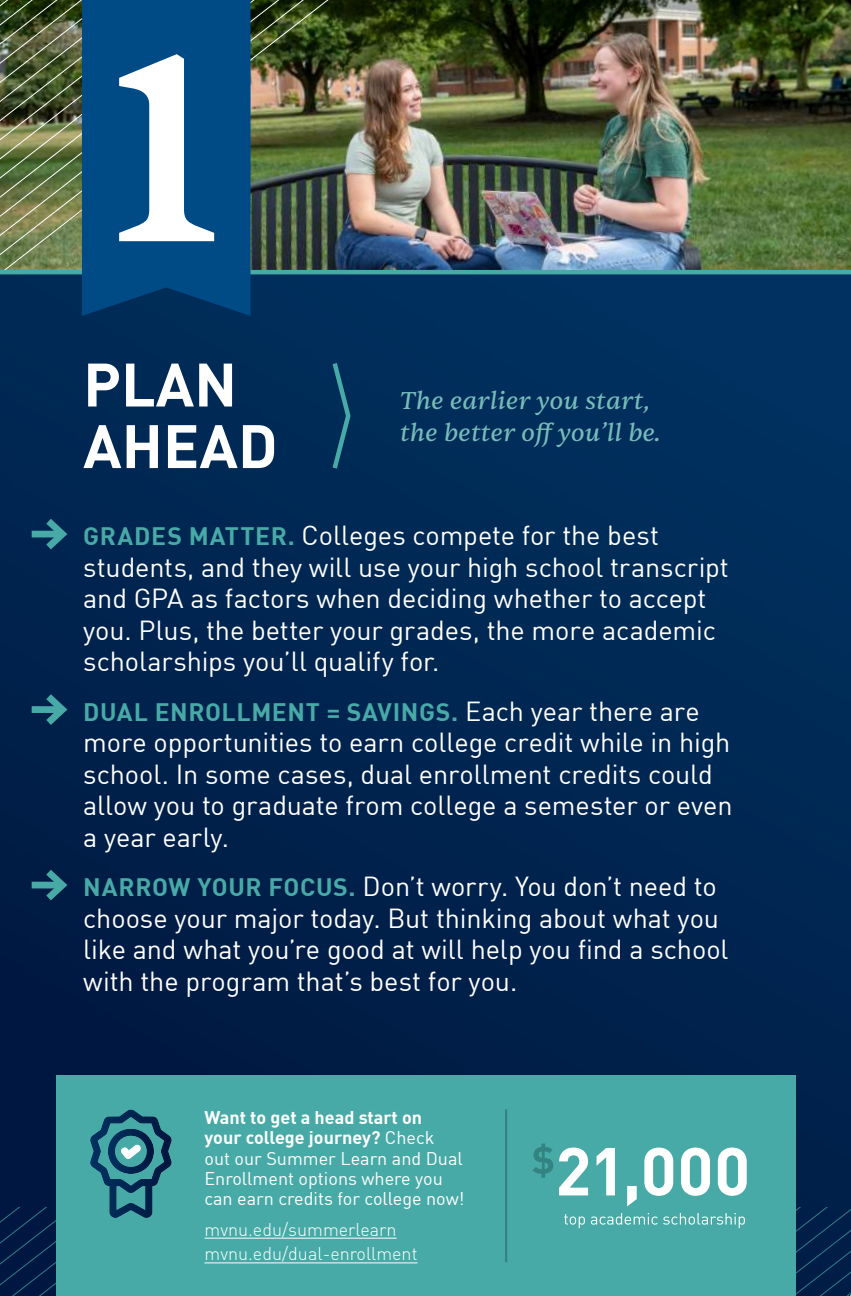
<style>
.page{position:relative;width:851px;height:1296px;background:#fff}
.page>*{position:absolute;margin:0;border:0;box-sizing:border-box;transform-origin:0 0}
.t1{font:700 269.1px "Sentient Variable";color:#fff}
.t2{font:700 60.3px/61.6px "DIN";color:#fff}
.t3{font:27px/31.5px "DIN";letter-spacing:-.005em;color:#fff}
.t4{font:italic 24.75px/31.5px "Sentient Variable";color:#77bbb9}
.t5{font:700 24.75px "DIN";letter-spacing:.025em;color:#48aaa7}
.t6{font:18px/20.2px "DIN";color:#fff}
.t7{font:300 18px/24.8px "DIN";color:#fff}
.s1{font-weight:700;font-size:24.75px;color:#48aaa7}
.s2{font-weight:400;font-size:27px;color:#fff}
.s3{font-weight:700}
</style>
<div class="page">
<img style="left:0;top:274px;width:850px;height:870px">
<img style="left:342px;top:0;width:508px;height:270px">
<img style="left:0;top:0;width:15px;height:277px">
<img style="left:15px;top:0;width:24px;height:277px">
<img style="left:39px;top:0;width:23px;height:277px">
<img style="left:62px;top:0;width:20px;height:277px">
<img style="left:250px;top:0;width:92px;height:277px">
<div style="left:56px;top:1076px;width:739px;height:220px;background:#48aaa7"></div>
<hr style="left:505px;top:1109px;width:2px;height:153px;background:#338481">
<div style="left:32px;top:531px;width:30px;height:6px;background:#48aaa7"></div>
<svg style="left:39px;top:512px;width:33px;height:45px"></svg>
<div style="left:32px;top:706px;width:30px;height:7px;background:#48aaa7"></div>
<svg style="left:39px;top:687px;width:33px;height:45px"></svg>
<div style="left:32px;top:882px;width:30px;height:6px;background:#48aaa7"></div>
<svg style="left:39px;top:863px;width:33px;height:45px"></svg>
<hr style="left:0;top:270px;width:850px;height:4px;background:#48aaa7">
<div style="left:82px;top:0;width:168px;height:316px;background:#004b85"></div>
<svg style="left:329px;top:358px;width:24px;height:116px;background:#0c4165"></svg>
<img style="left:90px;top:1109px;width:82px;height:35px">
<svg style="left:0;top:1144px;width:850px;height:152px"></svg>
<img style="left:108px;top:1129px;width:46px;height:45px">
<h1 class="t1" style="left:109px;top:-9px;width:116px">1</h1>
<h2 class="t2" style="left:83px;top:358px;width:196px">PLAN<br>AHEAD</h2>
<p class="t4" style="left:400px;top:387px;width:262px">The earlier you start, the better off you’ll be.</p>
<p class="t3" style="left:83px;top:522px;width:647px"><span class="s1">GRADES MATTER.</span> Colleges compete for the best students, and they will use your high school transcript and GPA as factors when deciding whether to accept you. Plus, the better your grades, the more academic scholarships you’ll qualify for.</p>
<p class="t5" style="left:83px;top:701px;width:618px">DUAL ENROLLMENT = SAVINGS. <span class="s2">Each year there are</span></p>
<p class="t3" style="left:83px;top:729px;width:651px">more opportunities to earn college credit while in high school. In some cases, dual enrollment credits could allow you to graduate from college a semester or even a year early.</p>
<p class="t3" style="left:83px;top:873px;width:647px"><span class="s1">NARROW YOUR FOCUS.</span> Don’t worry. You don’t need to choose your major today. But thinking about what you like and what you’re good at will help you find a school with the program that’s best for you.</p>
<p class="t6" style="left:204px;top:1109px;width:261px"><span class="s3">Want to get a head start on<br>your college journey?</span> Check out our Summer Learn and Dual<br>Enrollment options where you can earn credits for college now!</p>
<p class="t7" style="left:204px;top:1218px;width:214px">mvnu.edu/summerlearn mvnu.edu/dual-enrollment</p>
</div>
